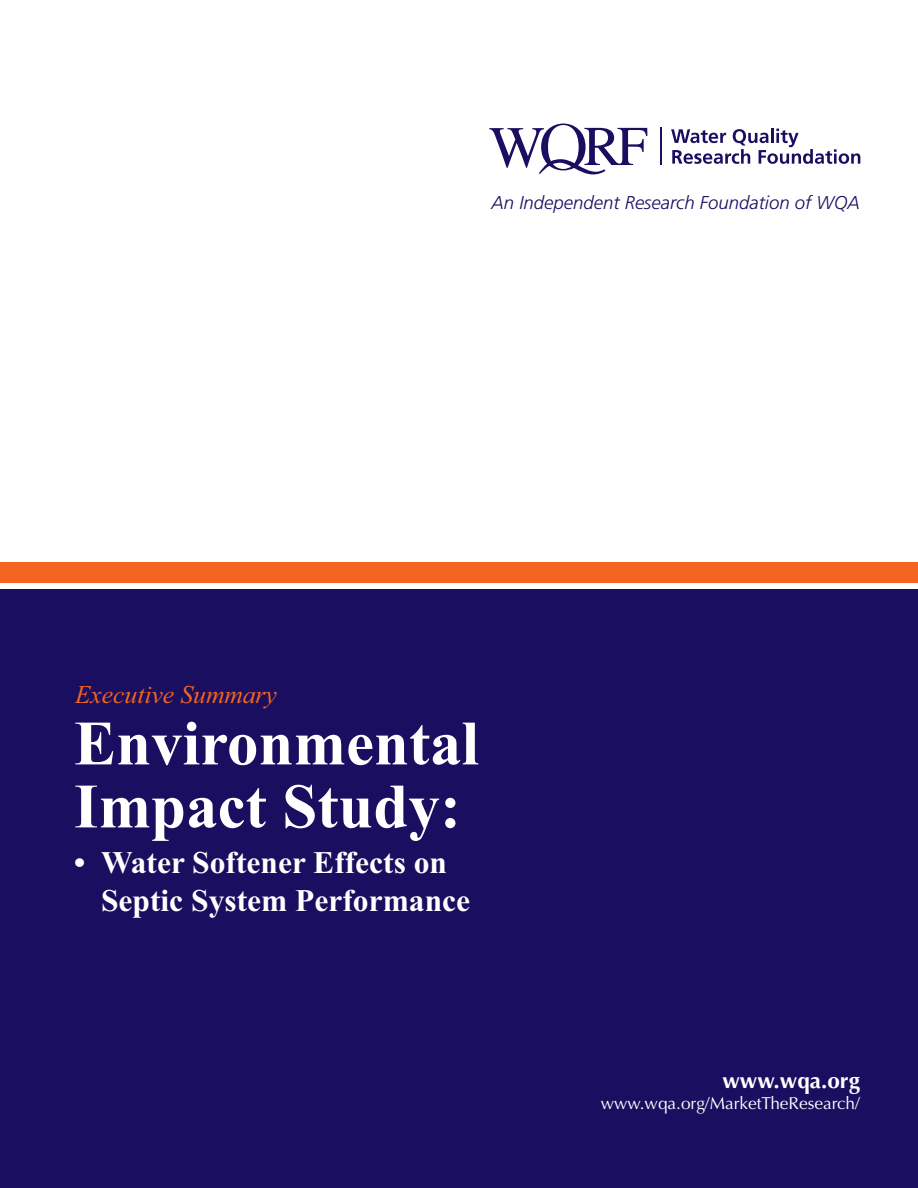
<style>
.page{position:relative;width:918px;height:1188px;background:#fff}
.page>*{position:absolute;margin:0;border:0;box-sizing:border-box;transform-origin:0 0}
.t1{font:700 63px/63px "Times New Roman";color:#fff}
.t2{font:700 31.5px/37.8px "Times New Roman";color:#fff}
.t3{font:italic 25.5px "Times New Roman";color:#f36421}
.t4{font:700 22.5px "Optima";color:#fff}
.t5{font:italic 300 18.6px "Frutiger";color:#1a0e60}
.t6{font:17.25px "Optima";color:#fff}
</style>
<div class="page">
<div style="left:0;top:562px;width:918px;height:21px;background:#f36421"></div>
<div style="left:0;top:589px;width:918px;height:599px;background:#1a0e60"></div>
<hr style="left:771px;top:128px;width:3px;height:15px;background:#1a0e60">
<svg style="left:671px;top:129px;width:189px;height:35px"></svg>
<hr style="left:661px;top:128px;width:1px;height:37px;background:#1a0e60">
<svg style="left:489px;top:124px;width:158px;height:50px"></svg>
<p class="t5" style="left:492px;top:195px;width:370px">An Independent Research Foundation of WQA</p>
<p class="t3" style="left:75px;top:677px;width:203px">Executive Summary</p>
<h1 class="t1" style="left:74px;top:710px;width:406px">Environmental<br>Impact Study:</h1>
<p class="t2" style="left:101px;top:843px;width:371px;text-indent:-27px">• Water Softener Effects on<br>Septic System Performance</p>
<p class="t4" style="left:722px;top:1071px;width:139px">www.wqa.org</p>
<p class="t6" style="left:601px;top:1096px;width:261px">www.wqa.org/MarketTheResearch/</p>
</div>
